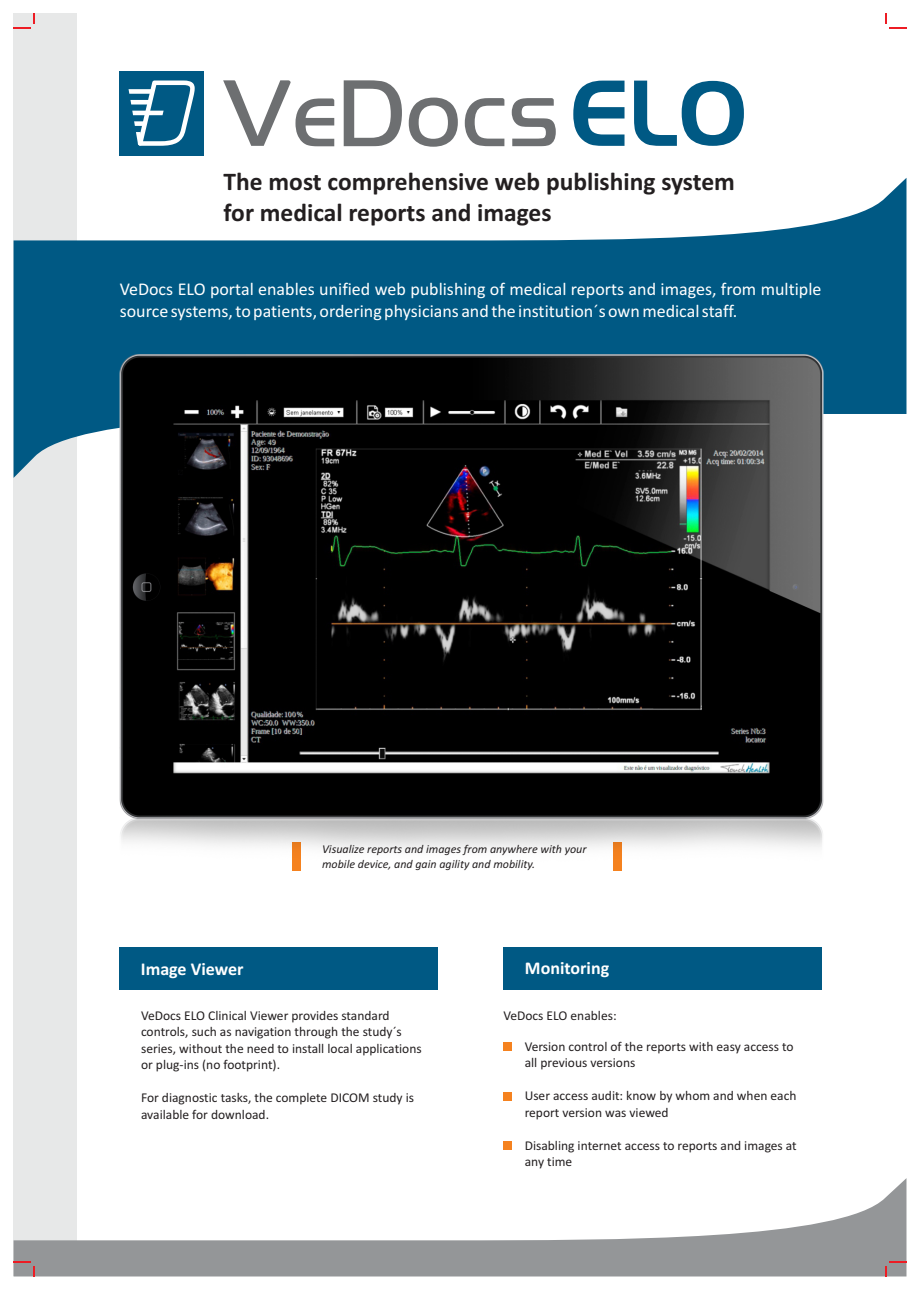
<style>
.page{position:relative;width:920px;height:1290px;background:#fff}
.page>*{position:absolute;margin:0;border:0;box-sizing:border-box;transform-origin:0 0}
.t1{font:700 25.5px/31.2px "Calibri";color:#231f20}
.t2{font:18px/21.9px "Calibri";color:#fff}
.t3{font:700 18px "Calibri";color:#fff}
.t4{font:13.5px/16.5px "Calibri";color:#231f20}
.t5{font:italic 12px/14.7px "Calibri";color:#231f20}
</style>
<div class="page">
<div style="left:14px;top:14px;width:63px;height:1262px;background:#e7e8e8"></div>
<svg style="left:14px;top:178px;width:892px;height:300px;fill:#005984"></svg>
<div style="left:503px;top:947px;width:319px;height:43px;background:#005984"></div>
<div style="left:120px;top:947px;width:318px;height:43px;background:#005984"></div>
<svg style="left:14px;top:1178px;width:892px;height:98px"></svg>
<svg style="left:223px;top:80px;width:111px;height:66px"></svg>
<svg style="left:573px;top:81px;width:51px;height:65px"></svg>
<svg style="left:634px;top:81px;width:110px;height:65px"></svg>
<div style="left:120px;top:71px;width:84px;height:84px;background:#005984"></div>
<svg style="left:129px;top:80px;width:66px;height:66px"></svg>
<svg style="left:344px;top:80px;width:212px;height:67px"></svg>
<div style="left:503px;top:1042px;width:9px;height:9px;background:#f5821f"></div>
<div style="left:503px;top:1092px;width:9px;height:8px;background:#f5821f"></div>
<div style="left:503px;top:1141px;width:9px;height:9px;background:#f5821f"></div>
<svg style="left:14px;top:14px;width:21px;height:14px"></svg>
<svg style="left:885px;top:14px;width:21px;height:14px"></svg>
<svg style="left:885px;top:1261px;width:21px;height:15px"></svg>
<svg style="left:14px;top:1261px;width:21px;height:15px"></svg>
<img style="left:100px;top:336px;width:743px;height:535px">
<h1 class="t1" style="left:224px;top:168px;width:513px">The most comprehensive web publishing system for medical reports and images</h1>
<h2 class="t2" style="left:120px;top:280px;width:703px">VeDocs ELO portal enables unified web publishing of medical reports and images, from multiple source systems, to patients, ordering physicians and the institution´s own medical staff.</h2>
<p class="t5" style="left:322px;top:843px;width:266px">Visualize reports and images from anywhere with your mobile device, and gain agility and mobility.</p>
<h2 class="t3" style="left:141px;top:961px;width:104px">Image Viewer</h2>
<h2 class="t3" style="left:525px;top:961px;width:86px">Monitoring</h2>
<p class="t4" style="left:141px;top:1008px;width:282px">VeDocs ELO Clinical Viewer provides standard controls, such as navigation through the study´s series, without the need to install local applications or plug-ins (no footprint).</p>
<p class="t4" style="left:141px;top:1091px;width:275px">For diagnostic tasks, the complete DICOM study is available for download.</p>
<p class="t4" style="left:503px;top:1009px;width:115px">VeDocs ELO enables:</p>
<p class="t4" style="left:525px;top:1039px;width:270px">Version control of the reports with easy access to all previous versions</p>
<p class="t4" style="left:525px;top:1089px;width:273px">User access audit: know by whom and when each report version was viewed</p>
<p class="t4" style="left:525px;top:1138px;width:274px">Disabling internet access to reports and images at any time</p>
</div>
